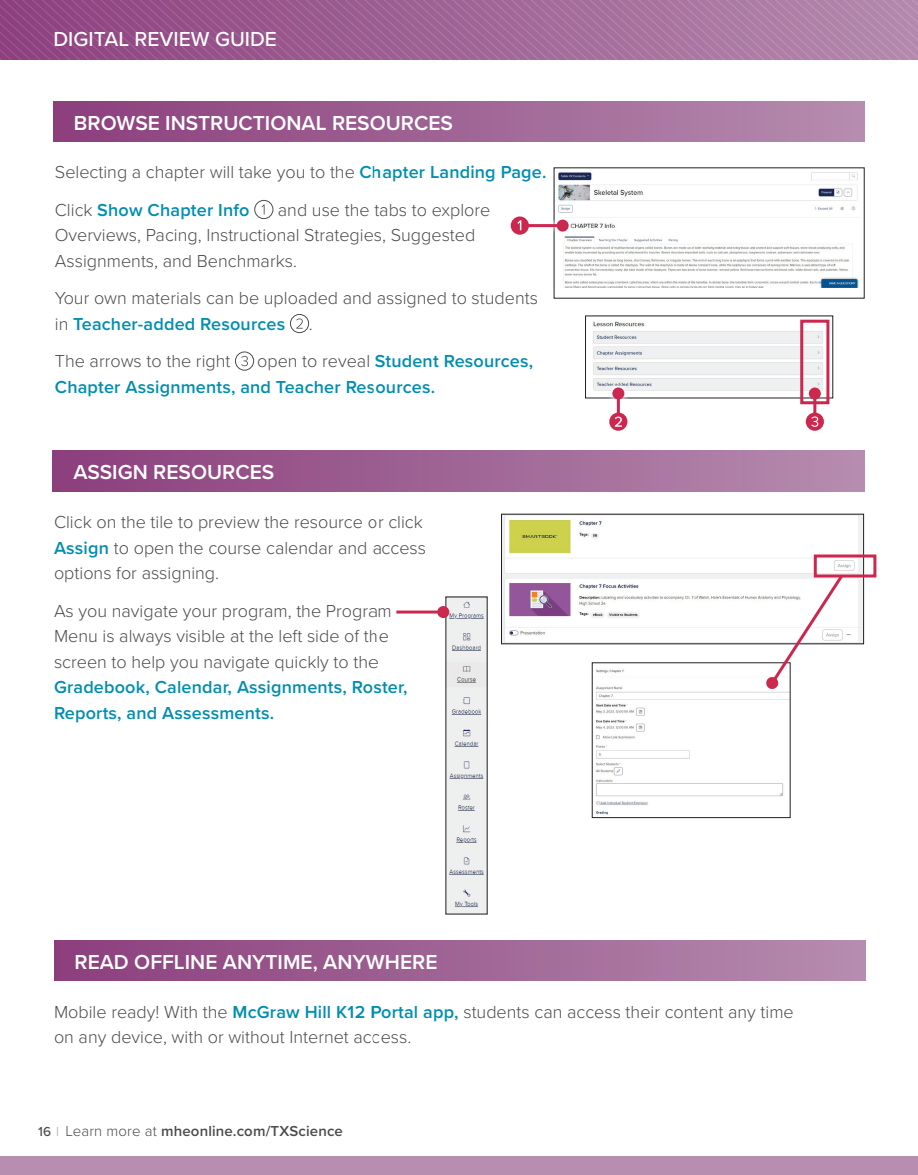
<style>
.page{position:relative;width:918px;height:1175px;background:#fff}
.page>*{position:absolute;margin:0;border:0;box-sizing:border-box;transform-origin:0 0}
.t1{font:600 21px "Proxima Nova";color:#fff}
.t2{font:500 21px "Proxima Nova";color:#fff}
.t3{font:300 18px/25.5px "Proxima Nova";color:#4b4c4d}
.t4{font:600 18px/25.5px "Proxima Nova";letter-spacing:.01em;color:#008eb1}
.t5{font:600 15px "Proxima Nova";letter-spacing:.01em;color:#4b4c4d}
.s1{font-weight:600;color:#008eb1}
.s2{font-weight:300;color:#4b4c4d}
.s3{font-weight:500;font-size:13.5px}
.s4{font-weight:300;font-size:13.5px;color:#a8a9ad}
.s5{font-weight:300}
</style>
<div class="page">
<div style="left:0;top:1156px;width:918px;height:18px;background:#b78db0"></div>
<img style="left:558px;top:172px;width:302px;height:115px">
<img style="left:503px;top:516px;width:359px;height:126px">
<div style="left:501px;top:514px;width:363px;height:130px;border:1px solid #231f20"></div>
<img style="left:596px;top:669px;width:193px;height:146px">
<div style="left:592px;top:662px;width:199px;height:156px;border:1px solid #231f20"></div>
<img style="left:447px;top:598px;width:39px;height:314px">
<div style="left:814px;top:554px;width:62px;height:23px;border:3px solid #cc274e"></div>
<svg style="left:765px;top:571px;width:81px;height:119px"></svg>
<img style="left:593px;top:319px;width:237px;height:76px">
<div style="left:800px;top:320px;width:29px;height:84px;border:3px solid #cc274e"></div>
<svg style="left:608px;top:383px;width:21px;height:41px"></svg>
<hr style="left:617px;top:393px;width:3px;height:27px;background:#cc274e">
<div style="left:612px;top:387px;width:12px;height:12px;background:#cc274e;border-radius:50%"></div>
<hr style="left:813px;top:393px;width:3px;height:21px;background:#cc274e">
<div style="left:809px;top:387px;width:12px;height:12px;background:#cc274e;border-radius:50%"></div>
<hr style="left:396px;top:610px;width:47px;height:3px;background:#cc274e">
<div style="left:437px;top:606px;width:12px;height:12px;background:#cc274e;border-radius:50%"></div>
<div style="left:522px;top:215px;width:51px;height:21px;background:#fff"></div>
<hr style="left:527px;top:224px;width:36px;height:3px;background:#cc274e">
<div style="left:557px;top:220px;width:12px;height:12px;background:#cc274e;border-radius:50%"></div>
<svg style="left:511px;top:216px;width:18px;height:19px"></svg>
<svg style="left:517px;top:220px;width:4px;height:10px"></svg>
<div style="left:254px;top:200px;width:19px;height:19px;border:1px solid #4b4c4d;border-radius:50%"></div>
<svg style="left:262px;top:204px;width:3px;height:10px"></svg>
<div style="left:290px;top:314px;width:19px;height:19px;border:1px solid #4b4c4d;border-radius:50%"></div>
<svg style="left:296px;top:318px;width:7px;height:10px"></svg>
<div style="left:235px;top:351px;width:19px;height:19px;border:1px solid #4b4c4d;border-radius:50%"></div>
<svg style="left:241px;top:356px;width:7px;height:10px"></svg>
<div style="left:609px;top:412px;width:18px;height:19px;background:#cc274e;border-radius:50%"></div>
<svg style="left:615px;top:416px;width:7px;height:11px"></svg>
<svg style="left:806px;top:412px;width:18px;height:19px"></svg>
<svg style="left:811px;top:416px;width:7px;height:11px"></svg>
<svg style="left:0;top:0;width:918px;height:60px;background:#a26797"></svg>
<div style="left:53px;top:101px;width:812px;height:41px;background:linear-gradient(to right,#8b3e7c,#b58caf)"></div>
<div style="left:53px;top:451px;width:811px;height:40px;background:linear-gradient(to right,#8b3e7c,#b58caf)"></div>
<div style="left:54px;top:940px;width:811px;height:40px;background:linear-gradient(to right,#8b3e7c,#b58caf)"></div>
<p class="t2" style="left:54px;top:23px;width:225px">DIGITAL REVIEW GUIDE</p>
<p class="t1" style="left:74px;top:107px;width:381px">BROWSE INSTRUCTIONAL RESOURCES</p>
<p class="t3" style="left:55px;top:153px;width:493px;line-height:37.5px">Selecting a chapter will take you to the <span class="s1">Chapter Landing Page.<br></span>Click <span class="s1">Show Chapter Info</span></p>
<p class="t3" style="left:55px;top:196px;width:437px;text-indent:223px">and use the tabs to explore<br>Overviews, Pacing, Instructional Strategies, Suggested<br>Assignments, and Benchmarks.</p>
<p class="t3" style="left:55px;top:285px;width:485px">Your own materials can be uploaded and assigned to students in <span class="s1">Teacher-added Resources</span></p>
<p class="t3" style="left:309px;top:310px;width:5px">.</p>
<p class="t3" style="left:55px;top:348px;width:177px">The arrows to the right</p>
<p class="t4" style="left:55px;top:348px;width:480px;text-indent:202px"><span class="s2">open to reveal</span> Student Resources,<br>Chapter Assignments, and Teacher Resources.</p>
<p class="t1" style="left:73px;top:457px;width:202px">ASSIGN RESOURCES</p>
<p class="t3" style="left:54px;top:508px;width:374px">Click on the tile to preview the resource or click<br><span class="s1">Assign</span> to open the course calendar and access options for assigning.</p>
<p class="t3" style="left:54px;top:597px;width:339px">As you navigate your program, the Program<br>Menu is always visible at the left side of the screen to help you navigate quickly to the</p>
<p class="t4" style="left:54px;top:674px;width:355px">Gradebook, Calendar, Assignments, Roster,<br>Reports, and Assessments.</p>
<p class="t1" style="left:75px;top:946px;width:364px">READ OFFLINE ANYTIME, ANYWHERE</p>
<p class="t3" style="left:54px;top:997px;width:741px">Mobile ready! With the <span class="s1">McGraw Hill K12 Portal app,</span> students can access their content any time on any device, with or without Internet access.</p>
<p class="t5" style="left:38px;top:1119px;width:306px"><span class="s3">16</span> <span class="s4">I</span> <span class="s5">Learn more at</span> mheonline.com/TXScience</p>
</div>
